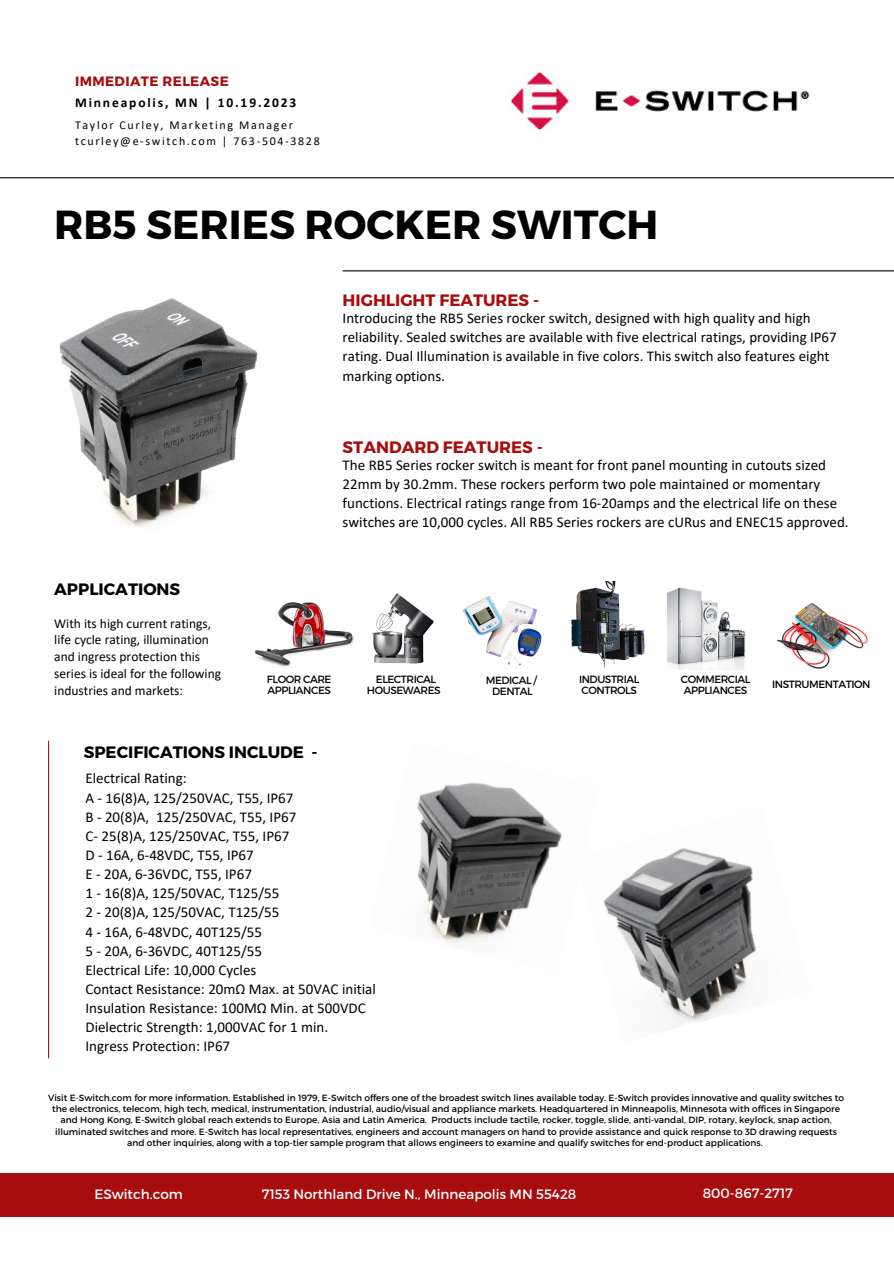
<style>
.page{position:relative;width:894px;height:1264px;background:#fff}
.page>*{position:absolute;margin:0;border:0;box-sizing:border-box;transform-origin:0 0}
.t1{font:700 40.5px "Montserrat";color:#000}
.t2{font:700 16.5px "Montserrat";color:#a80d0d}
.t3{font:700 16.5px "Montserrat";color:#000}
.t4{font:15px/19.2px "Calibri";color:#000}
.t5{font:13.5px/16.8px "Calibri";color:#000}
.t6{font:13.5px "Montserrat";color:#fff}
.t7{font:700 13.5px "Calibri";letter-spacing:.14em;color:#000}
.t8{font:700 13.5px "Montserrat";letter-spacing:.03em;color:#a80d0d}
.t9{font:12px "Calibri";letter-spacing:.14em;color:#000}
.t10{font:10.5px "Montserrat";letter-spacing:-.04em;color:#000}
.t11{font:9px/11.2px "Montserrat";color:#000;text-align:center}
</style>
<div class="page">
<div style="left:0;top:1172px;width:893px;height:44px;background:#a80d0d"></div>
<img style="left:510px;top:71px;width:300px;height:60px">
<img style="left:59px;top:298px;width:199px;height:229px">
<hr style="left:342px;top:270px;width:551px;height:1px;background:#000">
<hr style="left:0;top:177px;width:893px;height:1px;background:#000">
<img style="left:417px;top:782px;width:145px;height:164px">
<img style="left:603px;top:848px;width:153px;height:176px">
<hr style="left:48px;top:740px;width:1px;height:318px;background:#a80d0d">
<img style="left:667px;top:587px;width:79px;height:82px">
<img style="left:571px;top:581px;width:74px;height:87px">
<img style="left:462px;top:596px;width:80px;height:70px">
<img style="left:372px;top:593px;width:62px;height:71px">
<img style="left:776px;top:602px;width:92px;height:67px">
<img style="left:254px;top:602px;width:100px;height:65px">
<p class="t8" style="left:75px;top:72px;width:155px">IMMEDIATE RELEASE</p>
<p class="t7" style="left:75px;top:97px;width:223px">Minneapolis, MN | 10.19.2023</p>
<p class="t9" style="left:75px;top:120px;width:219px">Taylor Curley, Marketing Manager</p>
<p class="t9" style="left:75px;top:136px;width:246px">tcurley@e-switch.com | 763-504-3828</p>
<p class="t1" style="left:54px;top:199px;width:605px">RB5 SERIES ROCKER SWITCH</p>
<p class="t2" style="left:342px;top:290px;width:198px">HIGHLIGHT FEATURES -</p>
<p class="t4" style="left:342px;top:310px;width:495px">Introducing the RB5 Series rocker switch, designed with high quality and high reliability. Sealed switches are available with five electrical ratings, providing IP67 rating. Dual Illumination is available in five colors. This switch also features eight marking options.</p>
<p class="t2" style="left:342px;top:436px;width:202px">STANDARD FEATURES -</p>
<p class="t4" style="left:342px;top:456px;width:507px">The RB5 Series rocker switch is meant for front panel mounting in cutouts sized 22mm by 30.2mm. These rockers perform two pole maintained or momentary functions. Electrical ratings range from 16-20amps and the electrical life on these switches are 10,000 cycles. All RB5 Series rockers are cURus and ENEC15 approved.</p>
<p class="t3" style="left:54px;top:578px;width:127px">APPLICATIONS</p>
<p class="t5" style="left:54px;top:616px;width:168px">With its high current ratings, life cycle rating, illumination and ingress protection this series is ideal for the following industries and markets:</p>
<p class="t10" style="left:267px;top:672px;width:66px">FLOOR CARE</p>
<p class="t10" style="left:267px;top:683px;width:65px">APPLIANCES</p>
<p class="t3" style="left:84px;top:741px;width:235px">SPECIFICATIONS INCLUDE -</p>
<p class="t10" style="left:376px;top:672px;width:62px">ELECTRICAL</p>
<p class="t10" style="left:366px;top:683px;width:75px">HOUSEWARES</p>
<p class="t10" style="left:485px;top:673px;width:53px">MEDICAL /</p>
<p class="t10" style="left:771px;top:678px;width:100px">INSTRUMENTATION</p>
<p class="t10" style="left:492px;top:684px;width:42px">DENTAL</p>
<p class="t10" style="left:579px;top:672px;width:62px">INDUSTRIAL</p>
<p class="t10" style="left:581px;top:683px;width:57px">CONTROLS</p>
<p class="t10" style="left:680px;top:672px;width:71px">COMMERCIAL</p>
<p class="t10" style="left:683px;top:683px;width:65px">APPLIANCES</p>
<p class="t4" style="left:85px;top:770px;width:103px">Electrical Rating:</p>
<p class="t4" style="left:85px;top:789px;width:209px">A - 16(8)A, 125/250VAC, T55, IP67</p>
<p class="t4" style="left:85px;top:808px;width:212px">B - 20(8)A, 125/250VAC, T55, IP67</p>
<p class="t4" style="left:85px;top:827px;width:205px">C- 25(8)A, 125/250VAC, T55, IP67</p>
<p class="t4" style="left:85px;top:846px;width:170px">D - 16A, 6-48VDC, T55, IP67</p>
<p class="t4" style="left:85px;top:865px;width:168px">E - 20A, 6-36VDC, T55, IP67</p>
<p class="t4" style="left:85px;top:884px;width:195px">1 - 16(8)A, 125/50VAC, T125/55</p>
<p class="t4" style="left:85px;top:904px;width:195px">2 - 20(8)A, 125/50VAC, T125/55</p>
<p class="t4" style="left:85px;top:923px;width:178px">4 - 16A, 6-48VDC, 40T125/55</p>
<p class="t4" style="left:85px;top:942px;width:178px">5 - 20A, 6-36VDC, 40T125/55</p>
<p class="t4" style="left:85px;top:961px;width:172px">Electrical Life: 10,000 Cycles</p>
<p class="t4" style="left:85px;top:980px;width:292px">Contact Resistance: 20mΩ Max. at 50VAC initial</p>
<p class="t4" style="left:85px;top:999px;width:282px">Insulation Resistance: 100MΩ Min. at 500VDC</p>
<p class="t4" style="left:85px;top:1018px;width:244px">Dielectric Strength: 1,000VAC for 1 min.</p>
<p class="t4" style="left:85px;top:1037px;width:146px">Ingress Protection: IP67</p>
<p class="t11" style="left:48px;top:1091px;width:797px">Visit E-Switch.com for more information. Established in 1979, E-Switch offers one of the broadest switch lines available today. E-Switch provides innovative and quality switches to the electronics, telecom, high tech, medical, instrumentation, industrial, audio/visual and appliance markets. Headquartered in Minneapolis, Minnesota with offices in Singapore and Hong Kong, E-Switch global reach extends to Europe, Asia and Latin America. Products include tactile, rocker, toggle, slide, anti-vandal, DIP, rotary, keylock, snap action, illuminated switches and more. E-Switch has local representatives, engineers and account managers on hand to provide assistance and quick response to 3D drawing requests and other inquiries, along with a top-tier sample program that allows engineers to examine and qualify switches for end-product applications.</p>
<p class="t6" style="left:94px;top:1185px;width:90px">ESwitch.com</p>
<p class="t6" style="left:262px;top:1185px;width:316px">7153 Northland Drive N., Minneapolis MN 55428</p>
<p class="t6" style="left:702px;top:1184px;width:92px">800-867-2717</p>
</div>
